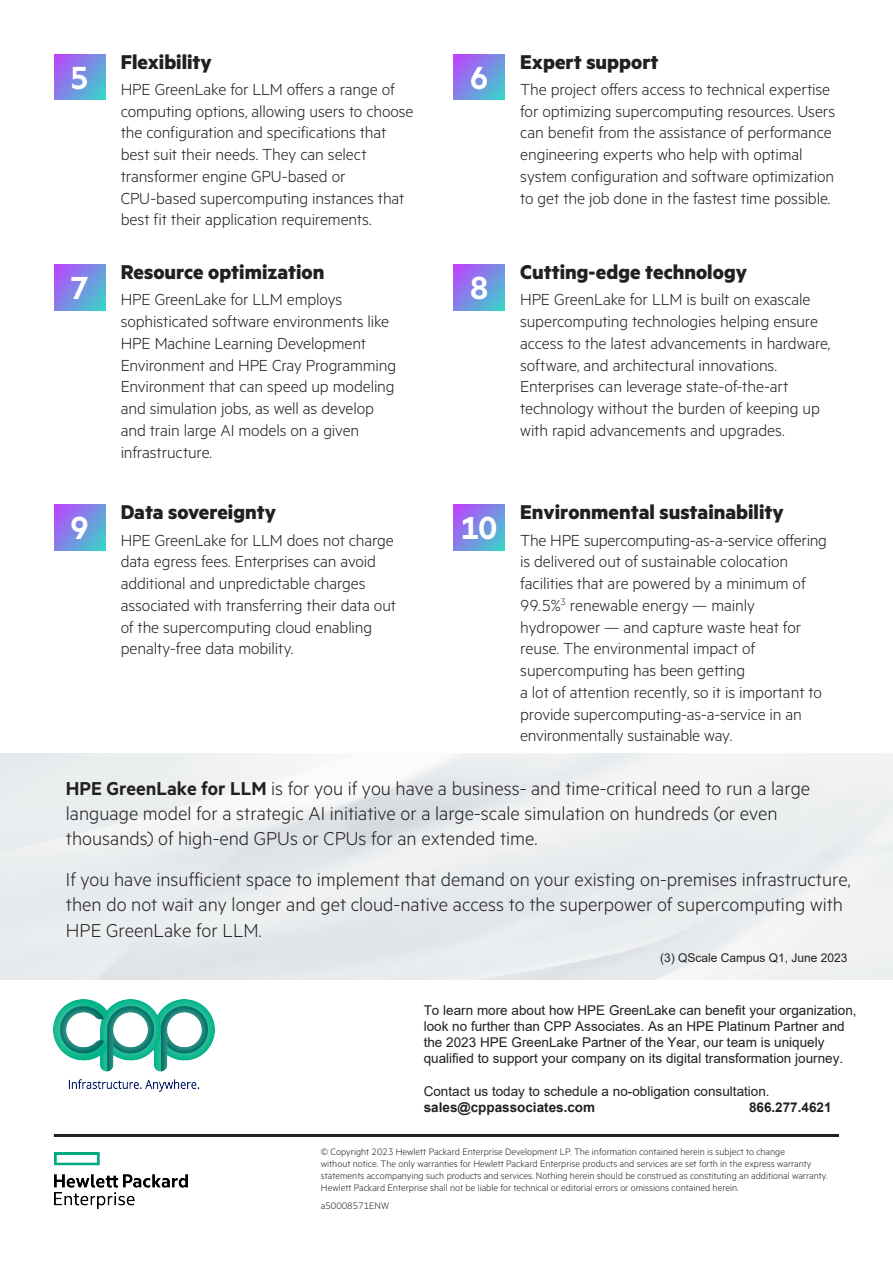
<style>
.page{position:relative;width:893px;height:1263px;background:#fff}
.page>*{position:absolute;margin:0;border:0;box-sizing:border-box;transform-origin:0 0}
.Body_subheadline_Met{font:600 36px "Metric HPE";color:#fff}
.Body_text_MetricHPE{font:700 22.5px "Metric HPE";color:#231f20}
.Body_header_MetricHP{font:700 22.5px "Metric HPE";color:#231f20}
.Footnote_MetricHPE_R{font:300 21px/24.8px "Metric HPE";color:#231f20}
.Body_text_MetricHPE-2{font:300 18px/21.8px "Metric HPE";letter-spacing:-.005em;color:#231f20}
.t1{font:13.5px/16.2px "Arial";color:#231f20}
.t2{font:700 13.5px "Arial";color:#231f20}
.Footnote_MetricHPE_R-2{font:12px "Arial";color:#231f20}
.Copyright_without_le{font:300 10.5px/12px "Metric HPE";color:#231f20}
.s1{font-weight:600}
</style>
<div class="page">
<img style="left:54px;top:1152px;width:134px;height:56px">
<svg style="left:54px;top:54px;width:51px;height:46px;background:#7a8be3"></svg>
<svg style="left:54px;top:264px;width:51px;height:46px;background:#7b8be4"></svg>
<svg style="left:54px;top:505px;width:51px;height:46px;background:#7a8ce3"></svg>
<svg style="left:453px;top:54px;width:51px;height:46px;background:#7c8ae4"></svg>
<svg style="left:453px;top:264px;width:51px;height:46px;background:#7c89e4"></svg>
<svg style="left:453px;top:505px;width:51px;height:46px;background:#7b8ae4"></svg>
<hr style="left:54px;top:1134px;width:785px;height:3px;background:#231f20">
<img style="left:54px;top:999px;width:161px;height:92px">
<p class="Body_subheadline_Met" style="left:70px;top:56px;width:20px">5</p>
<p class="Body_subheadline_Met" style="left:70px;top:266px;width:20px">7</p>
<p class="Body_header_MetricHP" style="left:121px;top:48px;width:93px">Flexibility</p>
<p class="Body_text_MetricHPE-2" style="left:121px;top:78px;width:294px">HPE GreenLake for LLM offers a range of computing options, allowing users to choose the configuration and specifications that best suit their needs. They can select transformer engine GPU-based or CPU‑based supercomputing instances that best fit their application requirements.</p>
<p class="Body_header_MetricHP" style="left:121px;top:258px;width:205px">Resource optimization</p>
<p class="Body_text_MetricHPE-2" style="left:121px;top:288px;width:277px">HPE GreenLake for LLM employs sophisticated software environments like HPE Machine Learning Development Environment and HPE Cray Programming Environment that can speed up modeling and simulation jobs, as well as develop and train large AI models on a given infrastructure.</p>
<p class="Body_subheadline_Met" style="left:470px;top:56px;width:20px">6</p>
<p class="Body_subheadline_Met" style="left:470px;top:266px;width:20px">8</p>
<p class="Body_text_MetricHPE" style="left:520px;top:48px;width:140px">Expert support</p>
<p class="Body_text_MetricHPE-2" style="left:520px;top:78px;width:316px">The project offers access to technical expertise for optimizing supercomputing resources. Users can benefit from the assistance of performance engineering experts who help with optimal system configuration and software optimization to get the job done in the fastest time possible.</p>
<p class="Body_text_MetricHPE" style="left:520px;top:258px;width:228px">Cutting-edge technology</p>
<p class="Body_text_MetricHPE-2" style="left:520px;top:288px;width:312px">HPE GreenLake for LLM is built on exascale supercomputing technologies helping ensure access to the latest advancements in hardware, software, and architectural innovations.<br>Enterprises can leverage state-of-the-art technology without the burden of keeping up with rapid advancements and upgrades.</p>
<p class="Body_subheadline_Met" style="left:70px;top:507px;width:20px">9</p>
<p class="Body_header_MetricHP" style="left:121px;top:499px;width:157px">Data sovereignty</p>
<p class="Body_text_MetricHPE-2" style="left:121px;top:528px;width:277px">HPE GreenLake for LLM does not charge data egress fees. Enterprises can avoid additional and unpredictable charges associated with transferring their data out of the supercomputing cloud enabling penalty-free data mobility.</p>
<p class="Body_subheadline_Met" style="left:461px;top:507px;width:38px">10</p>
<p class="Body_text_MetricHPE" style="left:520px;top:499px;width:265px">Environmental sustainability</p>
<p class="Body_text_MetricHPE-2" style="left:520px;top:528px;width:308px">The HPE supercomputing-as-a-service offering is delivered out of sustainable colocation facilities that are powered by a minimum of 99.5%<sup>3</sup> renewable energy — mainly hydropower — and capture waste heat for reuse. The environmental impact of supercomputing has been getting<br>a lot of attention recently, so it is important to provide supercomputing-as-a-service in an environmentally sustainable way.</p>
<p class="Footnote_MetricHPE_R" style="left:66px;top:775px;width:746px"><span class="s1">HPE GreenLake for LLM</span> is for you if you have a business- and time-critical need to run a large language model for a strategic AI initiative or a large-scale simulation on hundreds (or even thousands) of high-end GPUs or CPUs for an extended time.</p>
<p class="Footnote_MetricHPE_R" style="left:66px;top:866px;width:786px;line-height:25.2px">If you have insufficient space to implement that demand on your existing on-premises infrastructure, then do not wait any longer and get cloud-native access to the superpower of supercomputing with<br>HPE GreenLake for LLM.</p>
<p class="Footnote_MetricHPE_R-2" style="left:660px;top:949px;width:189px">(3) QScale Campus Q1, June 2023</p>
<p class="t1" style="left:424px;top:1002px;width:434px">To learn more about how HPE GreenLake can benefit your organization, look no further than CPP Associates. As an HPE Platinum Partner and the 2023 HPE GreenLake Partner of the Year, our team is uniquely qualified to support your company on its digital transformation journey.</p>
<p class="t1" style="left:424px;top:1083px;width:347px">Contact us today to schedule a no-obligation consultation.</p>
<p class="t2" style="left:424px;top:1098px;width:173px">sales@cppassociates.com</p>
<p class="t2" style="left:749px;top:1098px;width:84px">866.277.4621</p>
<p class="Copyright_without_le" style="left:321px;top:1145px;width:508px">© Copyright 2023 Hewlett Packard Enterprise Development LP. The information contained herein is subject to change<br>without notice. The only warranties for Hewlett Packard Enterprise products and services are set forth in the express warranty statements accompanying such products and services. Nothing herein should be construed as constituting an additional warranty.<br>Hewlett Packard Enterprise shall not be liable for technical or editorial errors or omissions contained herein.</p>
<p class="Copyright_without_le" style="left:321px;top:1199px;width:70px">a50008571ENW</p>
</div>
